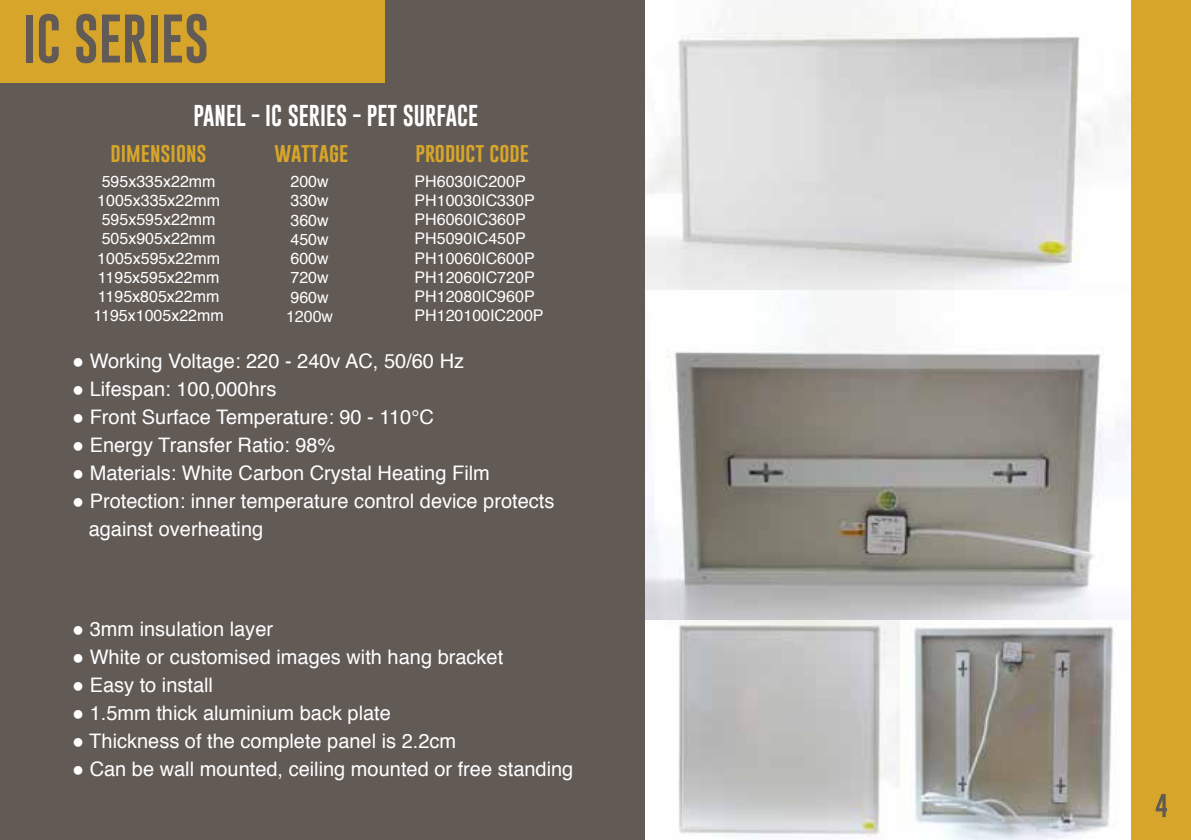
<style>
.page{position:relative;width:1191px;height:840px;background:#fff}
.page>*{position:absolute;margin:0;border:0;box-sizing:border-box;transform-origin:0 0}
.t1{font:50px "Gobold";color:#615a55}
.t2{font:22px "Gobold";color:#fff}
.t3{font:20px/28px "Helvetica";color:#fff}
.t4{font:20px "Gobold";color:#d7a52a}
.t5{font:16px/19.2px "Helvetica";color:#fff}
</style>
<div class="page">
<div style="left:0;top:0;width:1131px;height:839px;background:#615a55"></div>
<div style="left:0;top:0;width:385px;height:83px;background:#d7a52a"></div>
<img style="left:645px;top:0;width:486px;height:291px">
<img style="left:645px;top:291px;width:486px;height:329px">
<img style="left:645px;top:620px;width:255px;height:219px">
<img style="left:900px;top:620px;width:231px;height:219px">
<div style="left:1131px;top:0;width:60px;height:839px;background:#d7a52a"></div>
<svg style="left:1155px;top:794px;width:12px;height:22px"></svg>
<h1 class="t1" style="left:23px;top:6px;width:188px">IC SERIES</h1>
<p class="t2" style="left:193px;top:102px;width:286px">PANEL IC- SERIES - PET SURFACE</p>
<p class="t4" style="left:415px;top:139px;width:115px">product code</p>
<p class="t4" style="left:111px;top:139px;width:98px">dimensions</p>
<p class="t5" style="left:93px;top:172px;width:132px;text-align:center">595x335x22mm<br>1005x335x22mm<br>595x595x22mm<br>505x905x22mm<br>1005x595x22mm<br>1195x595x22mm<br>1195x805x22mm<br>1195x1005x22mm</p>
<p class="t5" style="left:286px;top:172px;width:49px">200w<br>330w<br>360w<br>450w<br>600w<br>720w<br>960w<br>1200w</p>
<p class="t5" style="left:414px;top:172px;width:130px">PH6030IC200P<br>PH10030IC330P<br>PH6060IC360P<br>PH5090IC450P<br>PH10060IC600P<br>PH12060IC720P<br>PH12080IC960P<br>PH120100IC200P</p>
<p class="t4" style="left:274px;top:139px;width:76px">wattage</p>
<p class="t3" style="left:72px;top:347px;width:393px">● Working Voltage: 220 - 240v AC, 50/60 Hz</p>
<p class="t3" style="left:72px;top:375px;width:206px">● Lifespan: 100,000hrs</p>
<p class="t3" style="left:72px;top:403px;width:363px">● Front Surface Temperature: 90 - 110°C</p>
<p class="t3" style="left:72px;top:431px;width:265px">● Energy Transfer Ratio: 98%</p>
<p class="t3" style="left:72px;top:459px;width:419px">● Materials: White Carbon Crystal Heating Film</p>
<p class="t3" style="left:89px;top:487px;width:467px;text-indent:-17px">● Protection: inner temperature control device protects against overheating</p>
<p class="t3" style="left:72px;top:615px;width:203px">● 3mm insulation layer</p>
<p class="t3" style="left:72px;top:643px;width:433px">● White or customised images with hang bracket</p>
<p class="t3" style="left:72px;top:671px;width:143px">● Easy to install</p>
<p class="t3" style="left:72px;top:699px;width:320px">● 1.5mm thick aluminium back plate</p>
<p class="t3" style="left:72px;top:727px;width:386px">● Thickness of the complete panel is 2.2cm</p>
<p class="t3" style="left:72px;top:755px;width:503px">● Can be wall mounted, ceiling mounted or free standing</p>
</div>
